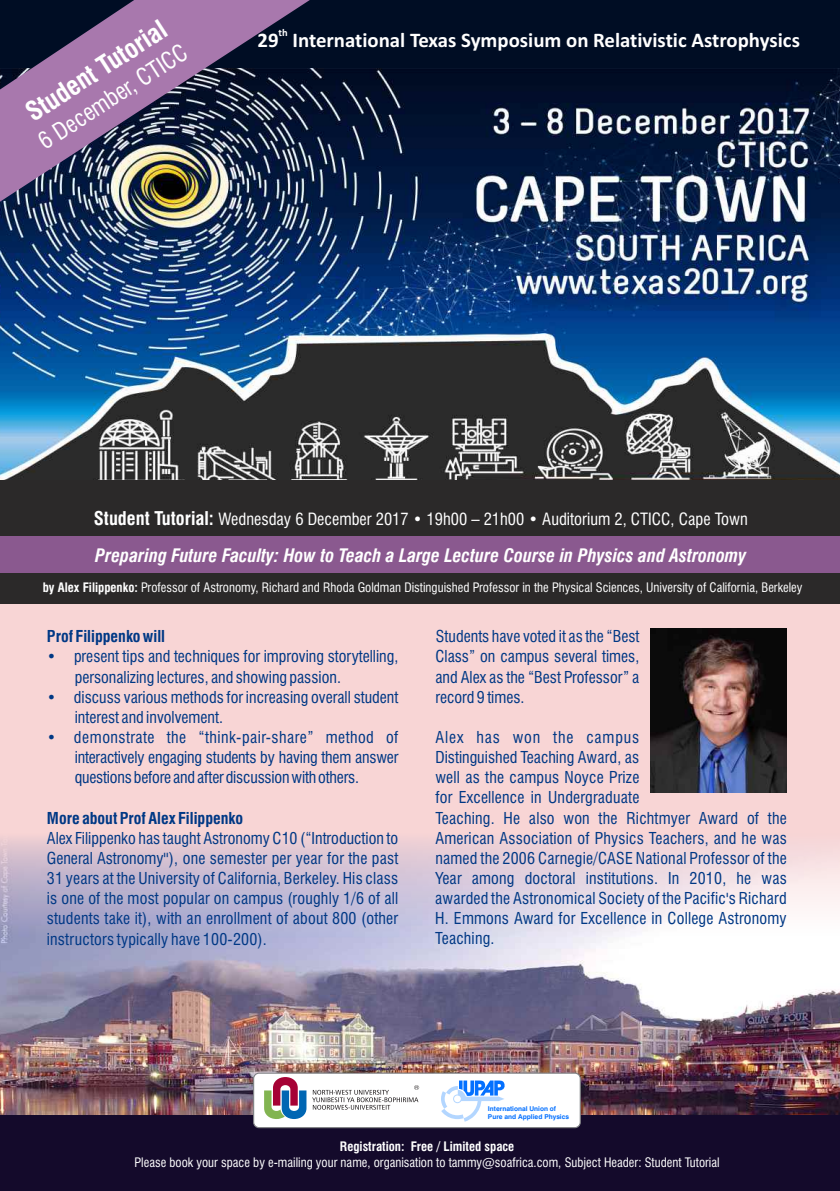
<style>
.page{position:relative;width:840px;height:1191px;background:#fff}
.page>*{position:absolute;margin:0;border:0;box-sizing:border-box;transform-origin:0 0}
.t1{font:700 condensed 26px "Swiss 721 BT";color:#fff}
.t2{font:condensed 23.2px "Swiss 721 BT";color:#fff}
.t3{font:700 20.8px "Calibri";color:#fff}
.t4{font:italic 700 condensed 18.2px "Swiss 721 BT";color:#fff}
.t5{font:condensed 16.4px "Swiss 721 BT";color:#fff}
.t6{font:condensed 16px/20.2px "Swiss 721 BT";letter-spacing:.01em;color:#003885}
.t7{font:condensed 16px "Swiss 721 BT";letter-spacing:-.01em;color:#003885}
.t8{font:700 condensed 16px "Swiss 721 BT";color:#003885}
.t9{font:condensed 16px "Swiss 721 BT";letter-spacing:.03em;color:#003885}
.t10{font:condensed 16px "Swiss 721 BT";letter-spacing:.055em;color:#003885}
.t11{font:condensed 12.8px "Swiss 721 BT";color:#fff}
.t12{font:700 condensed 12.8px "Swiss 721 BT";color:#fff}
.t13{font:700 10.4px "Calibri";color:#fff}
.t14{font:700 6.6px/8px "Swiss 721 BT";color:#0370ff}
.s1{font-weight:700;font-size:18.4px}
.s2{font-weight:700}
</style>
<div class="page">
<div style="left:0;top:433px;width:839px;height:755px;background:#f8d5d5"></div>
<img style="left:0;top:839px;width:839px;height:276px">
<div style="left:0;top:0;width:839px;height:199px;background:#000d24"></div>
<img style="left:0;top:68px;width:839px;height:412px">
<div style="left:0;top:480px;width:839px;height:124px;background:#2b2929"></div>
<div style="left:0;top:1115px;width:839px;height:76px;background:#140a2b"></div>
<div style="left:0;top:536px;width:839px;height:36px;background:#8a598f"></div>
<div style="left:253px;top:1072px;width:327px;height:56px;background:#fff;border:1px solid #808285;border-radius:5px"></div>
<svg style="left:264px;top:1077px;width:42px;height:42px"></svg>
<svg style="left:312px;top:1085px;width:107px;height:24px"></svg>
<img style="left:650px;top:628px;width:135px;height:164px">
<img style="left:0;top:0;width:359px;height:218px">
<svg style="left:441px;top:1080px;width:64px;height:41px"></svg>
<h1 class="t1" style="left:23px;top:106px;width:163px;rotate:-33deg">Student Tutorial</h1>
<h2 class="t2" style="left:36px;top:136px;width:173px;rotate:-33deg">6 December, CTICC</h2>
<p class="t13" style="left:278px;top:29px;width:11px">th</p>
<h3 class="t3" style="left:257px;top:31px;width:543px">29 International Texas Symposium on Relativistic Astrophysics</h3>
<p class="t5" style="left:94px;top:512px;width:655px"><span class="s1">Student Tutorial:</span> Wednesday 6 December 2017 • 19h00 – 21h00 • Auditorium 2, CTICC, Cape Town</p>
<p class="t4" style="left:95px;top:548px;width:652px">Preparing Future Faculty: How to Teach a Large Lecture Course in Physics and Astronomy</p>
<p class="t11" style="left:43px;top:582px;width:760px"><span class="s2">by Alex Filippenko:</span> Professor of Astronomy, Richard and Rhoda Goldman Distinguished Professor in the Physical Sciences, University of California, Berkeley</p>
<p class="t8" style="left:47px;top:630px;width:119px">Prof Filippenko will</p>
<p class="t6" style="left:435px;top:628px;width:205px">Students have voted it as the “Best</p>
<p class="t6" style="left:47px;top:648px;width:353px">• present tips and techniques for improving storytelling,</p>
<p class="t6" style="left:435px;top:648px;width:205px">Class” on campus several times,</p>
<p class="t6" style="left:75px;top:668px;width:267px">personalizing lectures, and showing passion.</p>
<p class="t6" style="left:435px;top:668px;width:205px">and Alex as the “Best Professor” a</p>
<p class="t6" style="left:47px;top:688px;width:353px">• discuss various methods for increasing overall student</p>
<p class="t6" style="left:435px;top:688px;width:91px">record 9 times.</p>
<p class="t6" style="left:75px;top:708px;width:150px">interest and involvement.</p>
<p class="t9" style="left:47px;top:731px;width:353px">• demonstrate the “think-pair-share” method of</p>
<p class="t10" style="left:435px;top:731px;width:205px">Alex has won the campus</p>
<p class="t7" style="left:75px;top:751px;width:325px">interactively engaging students by having them answer</p>
<p class="t6" style="left:435px;top:749px;width:205px">Distinguished Teaching Award, as</p>
<p class="t7" style="left:75px;top:771px;width:286px">questions before and after discussionwith others.</p>
<p class="t6" style="left:435px;top:769px;width:205px">well as the campus Noyce Prize for Excellence in Undergraduate</p>
<p class="t8" style="left:47px;top:811px;width:197px">More about Prof Alex Filippenko</p>
<p class="t6" style="left:435px;top:809px;width:353px">Teaching. He also won the Richtmyer Award of the</p>
<p class="t6" style="left:47px;top:829px;width:353px">Alex Filippenko has taught Astronomy C10 (“Introduction to</p>
<p class="t6" style="left:435px;top:829px;width:353px">American Association of Physics Teachers, and he was</p>
<p class="t6" style="left:47px;top:849px;width:353px">General Astronomy''), one semester per year for the past</p>
<p class="t6" style="left:435px;top:849px;width:353px">named the 2006 Carnegie/CASE National Professor of the</p>
<p class="t6" style="left:47px;top:869px;width:353px">31 years at the University of California, Berkeley. His class</p>
<p class="t6" style="left:435px;top:869px;width:353px">Year among doctoral institutions. In 2010, he was</p>
<p class="t6" style="left:47px;top:890px;width:353px">is one of the most popular on campus (roughly 1/6 of all</p>
<p class="t6" style="left:435px;top:890px;width:353px">awarded the Astronomical Society of the Pacific's Richard</p>
<p class="t6" style="left:47px;top:910px;width:353px">students take it), with an enrollment of about 800 (other</p>
<p class="t6" style="left:435px;top:910px;width:353px">H. Emmons Award for Excellence in College Astronomy</p>
<p class="t6" style="left:47px;top:930px;width:221px">instructors typically have 100-200).</p>
<p class="t6" style="left:435px;top:930px;width:61px">Teaching.</p>
<p class="t14" style="left:487px;top:1105px;width:83px">International Union of<br>Pure and Applied Physics</p>
<p class="t12" style="left:339px;top:1141px;width:176px">Registration: Free / Limited space</p>
<p class="t11" style="left:134px;top:1157px;width:586px">Please book your space by e-mailing your name, organisation to tammy@soafrica.com, Subject Header: Student Tutorial</p>
</div>
